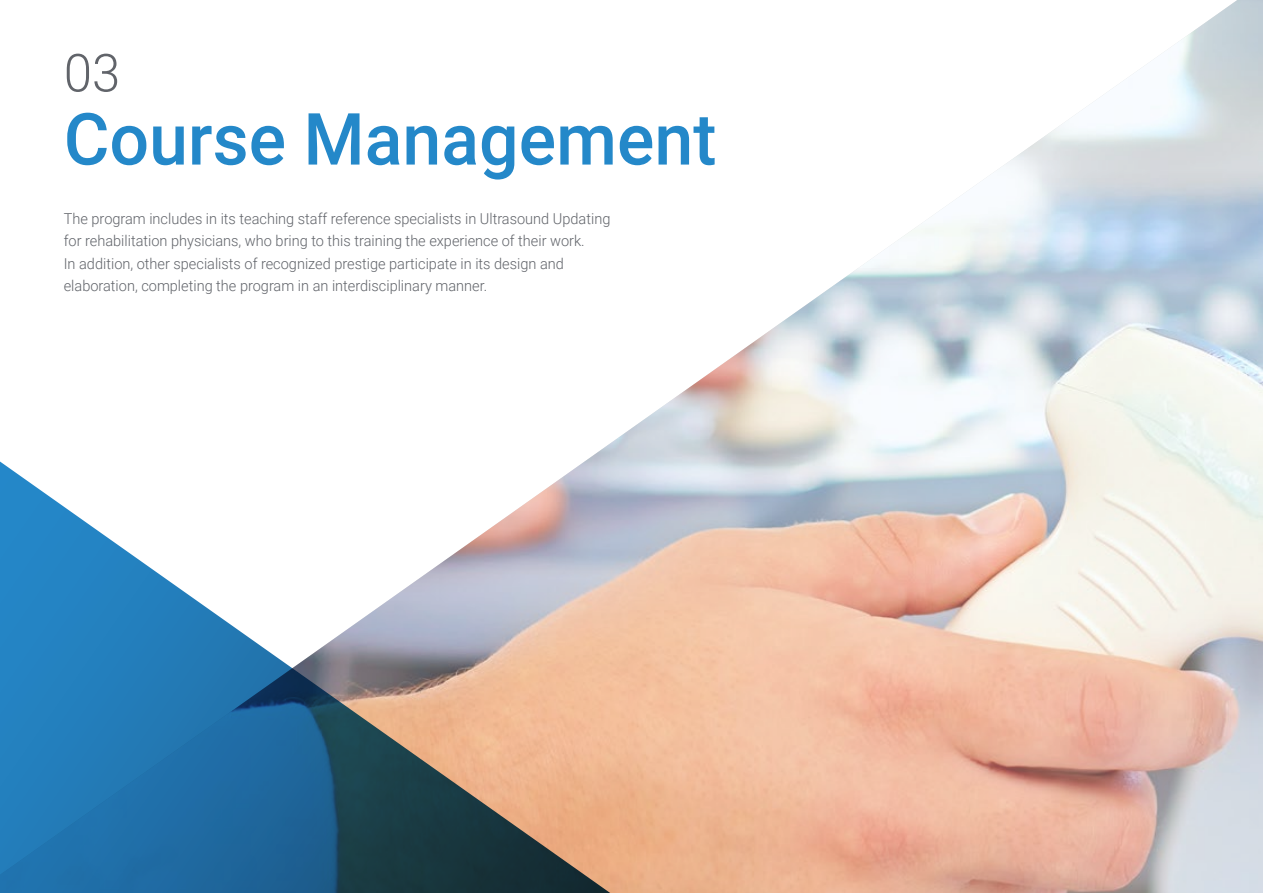
<style>
.page{position:relative;width:1263px;height:893px;background:#fff}
.page>*{position:absolute;margin:0;border:0;box-sizing:border-box;transform-origin:0 0}
.t1{font:500 72px "Roboto";color:#2488c9}
.t2{font:300 52.5px "Roboto";color:#61646a}
.t3{font:300 15px/22.5px "Roboto";color:#61646a}
</style>
<div class="page">
<img style="left:607px;top:0;width:656px;height:893px">
<svg style="left:0;top:446px;width:640px;height:447px"></svg>
<h2 class="t2" style="left:64px;top:36px;width:58px">03</h2>
<h1 class="t1" style="left:64px;top:89px;width:654px">Course Management</h1>
<p class="t3" style="left:64px;top:207px;width:548px">The program includes in its teaching staff reference specialists in Ultrasound Updating for rehabilitation physicians, who bring to this training the experience of their work.<br>In addition, other specialists of recognized prestige participate in its design and elaboration, completing the program in an interdisciplinary manner.</p>
</div>
